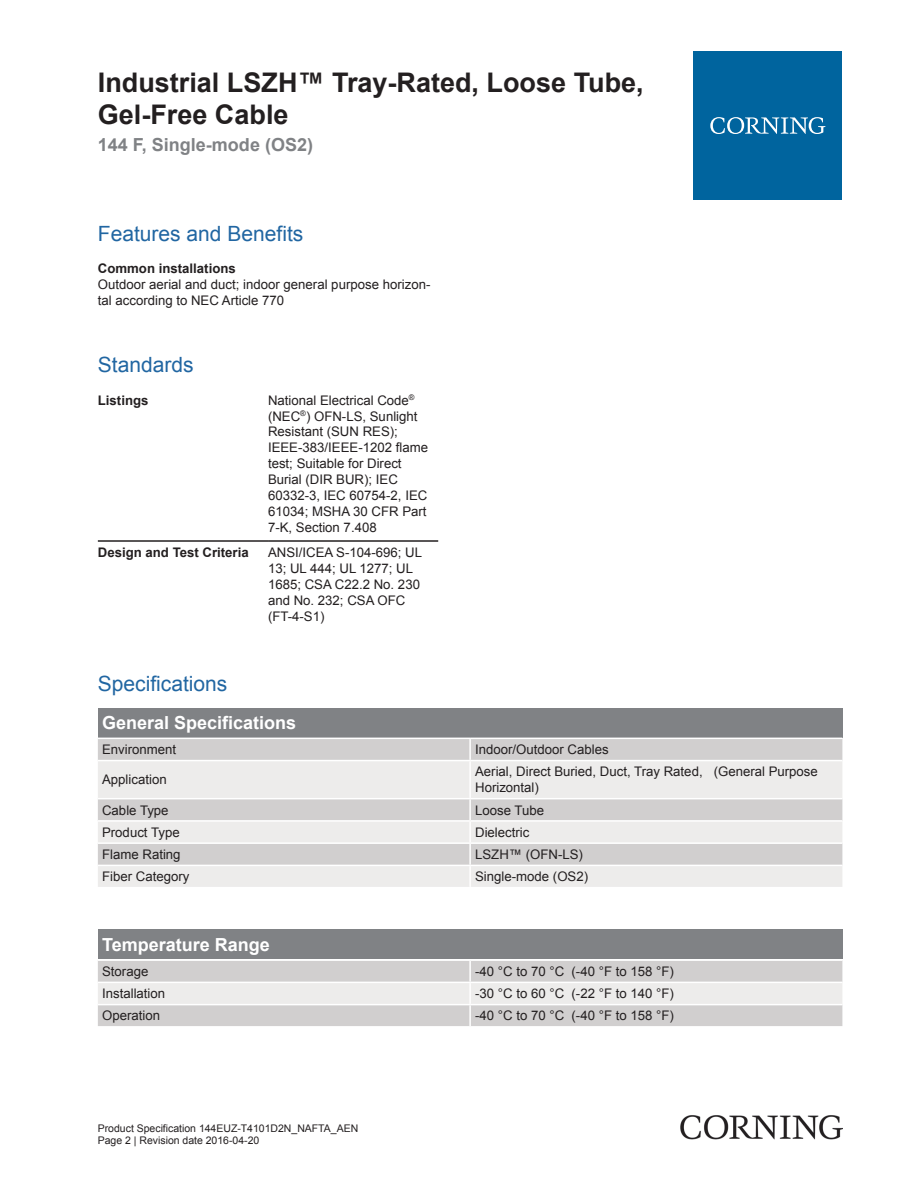
<style>
.page{position:relative;width:919px;height:1187px;background:#fff}
.page>*{position:absolute;margin:0;border:0;box-sizing:border-box;transform-origin:0 0}
.t1{font:700 27px/32.4px "Arial";color:#231f20}
.t2{font:21px "Arial";color:#2166a2}
.t3{font:700 18px "Arial";color:#fff}
.t4{font:700 18px "Arial";color:#808285}
.t5{font:13.2px/15.9px "Arial";color:#231f20}
.t6{font:700 13.2px "Arial";color:#231f20}
.t7{font:10.5px/12.6px "Arial";color:#231f20}
</style>
<div class="page">
<hr style="left:98px;top:540px;width:170px;height:1px;background:#231f20">
<hr style="left:268px;top:540px;width:170px;height:1px;background:#231f20">
<div style="left:98px;top:707px;width:744px;height:30px;background:#808285"></div>
<div style="left:98px;top:739px;width:744px;height:20px;background:#d1cfcf"></div>
<svg style="left:98px;top:761px;width:744px;height:125px;background:#e3e2e1"></svg>
<hr style="left:469px;top:739px;width:2px;height:20px;background:#fff">
<hr style="left:469px;top:761px;width:2px;height:36px;background:#fff">
<hr style="left:469px;top:799px;width:2px;height:21px;background:#fff">
<hr style="left:469px;top:821px;width:2px;height:21px;background:#fff">
<hr style="left:469px;top:843px;width:2px;height:21px;background:#fff">
<hr style="left:469px;top:866px;width:2px;height:20px;background:#fff">
<hr style="left:98px;top:797px;width:372px;height:2px;background:#fff">
<hr style="left:470px;top:797px;width:372px;height:2px;background:#fff">
<hr style="left:98px;top:820px;width:372px;height:1px;background:#fff">
<hr style="left:470px;top:820px;width:372px;height:1px;background:#fff">
<hr style="left:98px;top:842px;width:372px;height:1px;background:#fff">
<hr style="left:470px;top:842px;width:372px;height:1px;background:#fff">
<hr style="left:98px;top:864px;width:372px;height:2px;background:#fff">
<hr style="left:470px;top:864px;width:372px;height:2px;background:#fff">
<div style="left:98px;top:929px;width:744px;height:30px;background:#808285"></div>
<div style="left:98px;top:961px;width:744px;height:64px;background:#d1cfcf"></div>
<div style="left:98px;top:983px;width:744px;height:20px;background:#edeceb"></div>
<hr style="left:469px;top:960px;width:2px;height:21px;background:#fff">
<hr style="left:469px;top:983px;width:2px;height:20px;background:#fff">
<hr style="left:469px;top:1005px;width:2px;height:20px;background:#fff">
<hr style="left:98px;top:981px;width:372px;height:2px;background:#fff">
<hr style="left:470px;top:981px;width:372px;height:2px;background:#fff">
<hr style="left:98px;top:1003px;width:372px;height:2px;background:#fff">
<hr style="left:470px;top:1003px;width:372px;height:2px;background:#fff">
<div style="left:693px;top:51px;width:149px;height:149px;background:#00649e"></div>
<svg style="left:710px;top:117px;width:115px;height:17px"></svg>
<img style="left:680px;top:1115px;width:162px;height:24px">
<h1 class="t1" style="left:98px;top:67px;width:547px">Industrial LSZH™ Tray-Rated, Loose Tube,<br>Gel-Free Cable</h1>
<h3 class="t4" style="left:98px;top:132px;width:217px">144 F, Single-mode (OS2)</h3>
<h2 class="t2" style="left:98px;top:219px;width:207px">Features and Benefits</h2>
<p class="t6" style="left:98px;top:259px;width:139px">Common installations</p>
<p class="t5" style="left:98px;top:276px;width:334px">Outdoor aerial and duct; indoor general purpose horizon&shy;tal according to NEC Article 770</p>
<h2 class="t2" style="left:98px;top:351px;width:97px">Standards</h2>
<p class="t6" style="left:98px;top:391px;width:52px">Listings</p>
<p class="t5" style="left:268px;top:392px;width:161px">National Electrical Code<sup>® </sup>(NEC<sup>®</sup>) OFN-LS, Sunlight<br>Resistant (SUN RES);<br>IEEE-383/IEEE-1202 flame test; Suitable for Direct<br>Burial (DIR BUR); IEC<br>60332-3, IEC 60754-2, IEC<br>61034; MSHA 30 CFR Part<br>7-K, Section 7.408</p>
<p class="t6" style="left:98px;top:544px;width:152px">Design and Test Criteria</p>
<p class="t5" style="left:268px;top:544px;width:156px">ANSI/ICEA S-104-696; UL<br>13; UL 444; UL 1277; UL<br>1685; CSA C22.2 No. 230 and No. 232; CSA OFC (FT-4-S1)</p>
<h2 class="t2" style="left:98px;top:669px;width:131px">Specifications</h2>
<h3 class="t3" style="left:102px;top:710px;width:196px">General Specifications</h3>
<p class="t5" style="left:102px;top:741px;width:76px">Environment</p>
<p class="t5" style="left:475px;top:741px;width:135px">Indoor/Outdoor Cables</p>
<p class="t5" style="left:102px;top:771px;width:66px">Application</p>
<p class="t5" style="left:475px;top:764px;width:344px">Aerial, Direct Buried, Duct, Tray Rated, (General Purpose<br>Horizontal)</p>
<p class="t5" style="left:102px;top:802px;width:68px">Cable Type</p>
<p class="t5" style="left:475px;top:802px;width:70px">Loose Tube</p>
<p class="t5" style="left:102px;top:824px;width:79px">Product Type</p>
<p class="t5" style="left:475px;top:824px;width:56px">Dielectric</p>
<p class="t5" style="left:102px;top:846px;width:80px">Flame Rating</p>
<p class="t5" style="left:475px;top:846px;width:109px">LSZH™ (OFN-LS)</p>
<p class="t5" style="left:102px;top:868px;width:89px">Fiber Category</p>
<p class="t5" style="left:475px;top:868px;width:114px">Single-mode (OS2)</p>
<h3 class="t3" style="left:102px;top:932px;width:169px">Temperature Range</h3>
<p class="t5" style="left:102px;top:963px;width:48px">Storage</p>
<p class="t5" style="left:475px;top:963px;width:200px">-40 °C to 70 °C (-40 °F to 158 °F)</p>
<p class="t5" style="left:102px;top:985px;width:65px">Installation</p>
<p class="t5" style="left:475px;top:985px;width:200px">-30 °C to 60 °C (-22 °F to 140 °F)</p>
<p class="t5" style="left:102px;top:1007px;width:59px">Operation</p>
<p class="t5" style="left:475px;top:1007px;width:200px">-40 °C to 70 °C (-40 °F to 158 °F)</p>
<p class="t7" style="left:98px;top:1121px;width:262px">Product Specification 144EUZ-T4101D2N_NAFTA_AEN<br>Page 2 | Revision date 2016-04-20</p>
</div>
